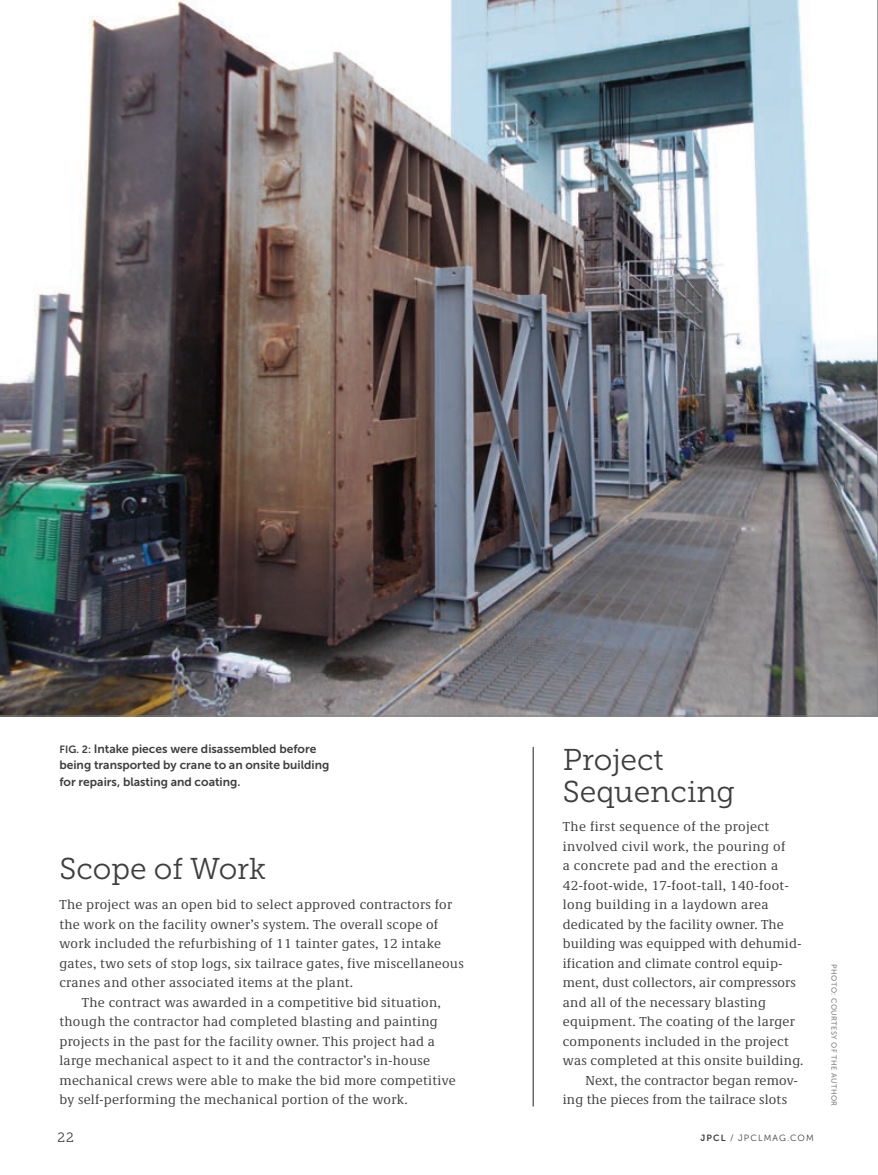
<style>
.page{position:relative;width:878px;height:1175px;background:#fff}
.page>*{position:absolute;margin:0;border:0;box-sizing:border-box;transform-origin:0 0}
.Subhed_1{font:30px/31.5px "Museo Slab 300";color:#3e3e3f}
.t1{font:13.5px/19.5px "Demos Next Pro";letter-spacing:.02em;color:#3e3e3f}
.t2{font:13.5px "Museo Slab 300";color:#3e3e3f}
.t3{font:12px/16.5px "Museo Sans 700";color:#3e3e3f}
.t4{font:9px "Museo Sans 300";letter-spacing:.12em;color:#3e3e3f}
.Photo_Credit_LHP{font:7.5px "Museo Sans 500";letter-spacing:.05em;color:#808285}
.s1{font-size:10.5px}
.s2{font-family:"Museo Sans 700"}
</style>
<div class="page">
<img style="left:0;top:0;width:877px;height:716px">
<hr style="left:533px;top:747px;width:1px;height:359px;background:#231f20">
<p class="t3" style="left:59px;top:740px;width:271px"><span class="s1">FIG. 2:</span> Intake pieces were disassembled before being transported by crane to an onsite building for repairs, blasting and coating.</p>
<p class="Subhed_1" style="left:59px;top:853px;width:208px">Scope of Work</p>
<p class="t1" style="left:59px;top:894px;width:406px">The project was an open bid to select approved contractors for the work on the facility owner’s system. The overall scope of work included the refurbishing of 11 tainter gates, 12 intake gates, two sets of stop logs, six tailrace gates, five miscellaneous cranes and other associated items at the plant.</p>
<p class="t1" style="left:59px;top:992px;width:398px;text-indent:23px">The contract was awarded in a competitive bid situation, though the contractor had completed blasting and painting projects in the past for the facility owner. This project had a large mechanical aspect to it and the contractor’s in-house mechanical crews were able to make the bid more competitive by self-performing the mechanical portion of the work.</p>
<p class="Subhed_1" style="left:562px;top:744px;width:174px">Project<br>Sequencing</p>
<p class="t1" style="left:562px;top:816px;width:242px">The first sequence of the project involved civil work, the pouring of<br>a concrete pad and the erection a 42-foot-wide, 17-foot-tall, 140-foot&shy;long building in a laydown area dedicated by the facility owner. The building was equipped with dehumid&shy;ification and climate control equip&shy;ment, dust collectors, air compressors and all of the necessary blasting equipment. The coating of the larger components included in the project was completed at this onsite building.</p>
<p class="t1" style="left:562px;top:1070px;width:236px;text-indent:23px">Next, the contractor began remov&shy;ing the pieces from the tailrace slots</p>
<p class="t2" style="left:57px;top:1129px;width:18px">22</p>
<p class="t4" style="left:700px;top:1133px;width:115px"><span class="s2">JPCL</span> / JPCLMAG.COM</p>
<p class="Photo_Credit_LHP" style="left:838px;top:964px;width:143px;rotate:90deg">PHOTO: COURTESY OF THE AUTHOR</p>
</div>
